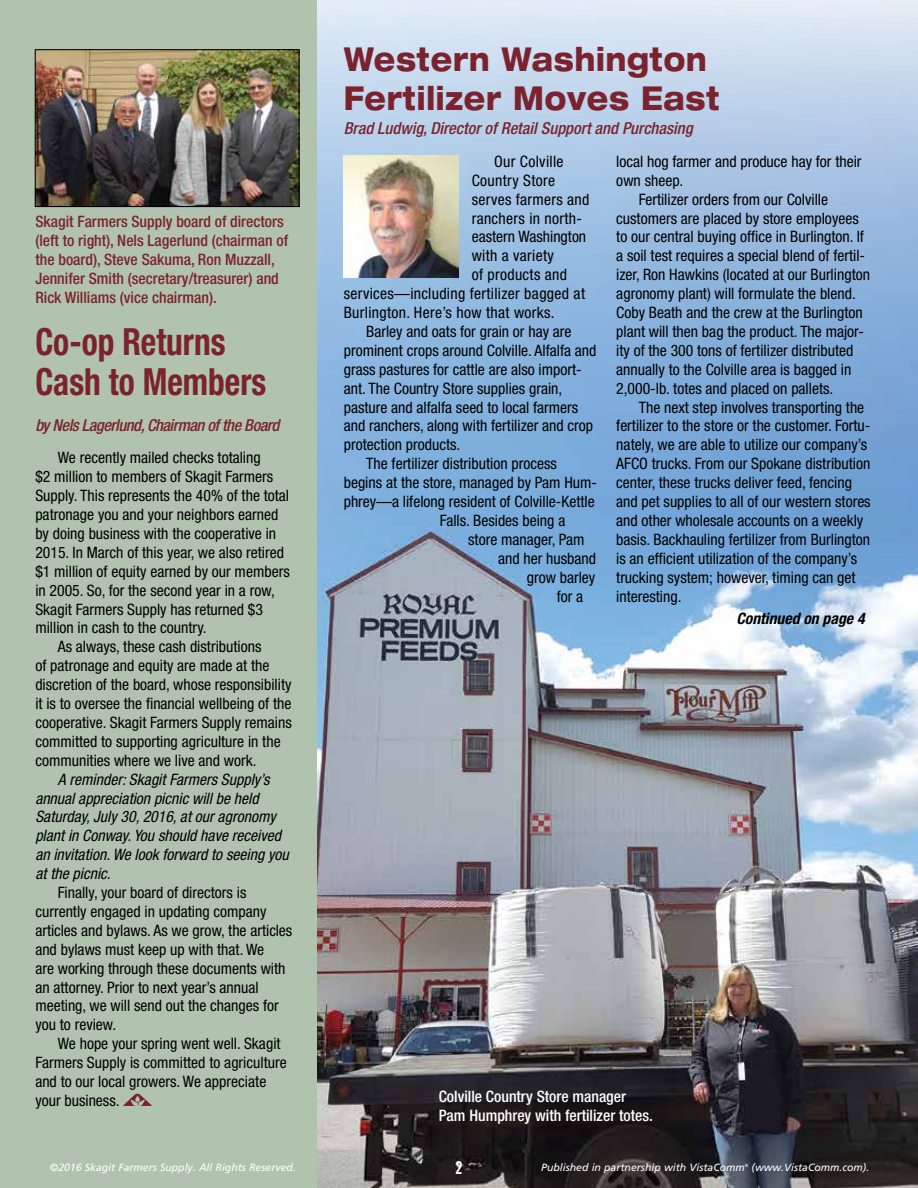
<style>
.page{position:relative;width:918px;height:1188px;background:#fff}
.page>*{position:absolute;margin:0;border:0;box-sizing:border-box;transform-origin:0 0}
.t1{font:700 condensed 37.5px/39.6px "Helvetica Neue";color:#7a232e;scale:.89 1}
.t2{font:800 expanded 33px/39.6px "Helvetica Neue";letter-spacing:.03em;color:#7a232e;scale:.8 1}
.t3{font:18px "Alternate Gothic No 2 BT";color:#fff}
.t4{font:italic 500 condensed 16.5px "Helvetica Neue";color:#7a232e}
.t5{font:italic 500 condensed 16.5px "Helvetica Neue";letter-spacing:-.03em;color:#7a232e}
.t6{font:condensed 15.75px/18.9px "Helvetica Neue";color:#000}
.t7{font:italic condensed 15.75px/18.9px "Helvetica Neue";color:#000}
.t8{font:500 condensed 15.75px/18.9px "Helvetica Neue";color:#7a232e}
.t9{font:condensed 15.75px "Helvetica Neue";letter-spacing:.02em;color:#000}
.t10{font:500 condensed 15.75px/18.9px "Helvetica Neue";color:#fff}
.t11{font:italic 700 condensed 15.75px "Helvetica Neue";color:#000}
.t12{font:italic 10.5px "Frutiger";color:#fff}
.t13{font:italic 4.35px "Frutiger";color:#fff}
</style>
<div class="page">
<img style="left:316px;top:0;width:602px;height:1188px">
<div style="left:0;top:0;width:316px;height:1188px;background:#b1c3ae"></div>
<svg style="left:123px;top:1093px;width:29px;height:13px"></svg>
<img style="left:344px;top:156px;width:114px;height:122px">
<img style="left:37px;top:51px;width:261px;height:154px">
<div style="left:35px;top:49px;width:265px;height:158px;border:1px solid #000"></div>
<h2 class="t2" style="left:344px;top:38px;width:471px">Western Washington<br>Fertilizer Moves East</h2>
<p class="t8" style="left:35px;top:212px;width:254px">Skagit Farmers Supply board of directors (left to right), Nels Lagerlund (chairman of the board), Steve Sakuma, Ron Muzzall, Jennifer Smith (secretary/treasurer) and Rick Williams (vice chairman).</p>
<h1 class="t1" style="left:35px;top:322px;width:261px">Co-op Returns<br>Cash to Members</h1>
<p class="t5" style="left:35px;top:415px;width:246px">by Nels Lagerlund, Chairman of the Board</p>
<p class="t6" style="left:58px;top:448px;width:204px">We recently mailed checks totaling</p>
<p class="t6" style="left:35px;top:467px;width:239px">$2 million to members of Skagit Farmers</p>
<p class="t6" style="left:35px;top:486px;width:255px">Supply. This represents the 40% of the total</p>
<p class="t6" style="left:35px;top:505px;width:245px">patronage you and your neighbors earned</p>
<p class="t6" style="left:35px;top:524px;width:242px">by doing business with the cooperative in</p>
<p class="t6" style="left:35px;top:543px;width:250px">2015. In March of this year, we also retired</p>
<p class="t6" style="left:35px;top:562px;width:256px">$1 million of equity earned by our members</p>
<p class="t6" style="left:35px;top:581px;width:241px">in 2005. So, for the second year in a row,</p>
<p class="t6" style="left:35px;top:599px;width:229px">Skagit Farmers Supply has returned $3</p>
<p class="t6" style="left:35px;top:618px;width:173px">million in cash to the country.</p>
<p class="t6" style="left:58px;top:637px;width:205px">As always, these cash distributions</p>
<p class="t6" style="left:35px;top:656px;width:236px">of patronage and equity are made at the</p>
<p class="t6" style="left:35px;top:675px;width:258px">discretion of the board, whose responsibility</p>
<p class="t6" style="left:35px;top:694px;width:258px">it is to oversee the financial wellbeing of the</p>
<p class="t6" style="left:35px;top:713px;width:258px">cooperative. Skagit Farmers Supply remains</p>
<p class="t6" style="left:35px;top:732px;width:247px">committed to supporting agriculture in the</p>
<p class="t6" style="left:35px;top:751px;width:223px">communities where we live and work.</p>
<p class="t7" style="left:35px;top:770px;width:255px;text-indent:23px">A reminder: Skagit Farmers Supply’s annual appreciation picnic will be held Saturday, July 30, 2016, at our agronomy plant in Conway. You should have received an invitation. We look forward to seeing you at the picnic.</p>
<p class="t6" style="left:35px;top:883px;width:259px;text-indent:23px">Finally, your board of directors is currently engaged in updating company articles and bylaws. As we grow, the articles and bylaws must keep up with that. We<br>are working through these documents with an attorney. Prior to next year’s annual meeting, we will send out the changes for you to review.</p>
<p class="t6" style="left:35px;top:1034px;width:253px;text-indent:23px">We hope your spring went well. Skagit Farmers Supply is committed to agriculture and to our local growers. We appreciate your business.</p>
<p class="t4" style="left:344px;top:119px;width:350px">Brad Ludwig, Director of Retail Support and Purchasing</p>
<p class="t9" style="left:494px;top:152px;width:71px">Our Colville</p>
<p class="t9" style="left:472px;top:171px;width:85px">Country Store</p>
<p class="t9" style="left:472px;top:190px;width:119px">serves farmers and</p>
<p class="t9" style="left:472px;top:209px;width:112px">ranchers in north-</p>
<p class="t6" style="left:472px;top:227px;width:116px">eastern Washington</p>
<p class="t9" style="left:472px;top:247px;width:84px">with a variety</p>
<p class="t9" style="left:472px;top:266px;width:97px">of products and</p>
<p class="t9" style="left:344px;top:284px;width:243px">services—including fertilizer bagged at</p>
<p class="t9" style="left:344px;top:303px;width:212px">Burlington. Here’s how that works.</p>
<p class="t6" style="left:366px;top:322px;width:207px">Barley and oats for grain or hay are</p>
<p class="t6" style="left:344px;top:341px;width:254px">prominent crops around Colville. Alfalfa and</p>
<p class="t6" style="left:344px;top:360px;width:239px">grass pastures for cattle are also import-</p>
<p class="t6" style="left:344px;top:379px;width:220px">ant. The Country Store supplies grain,</p>
<p class="t6" style="left:344px;top:397px;width:236px">pasture and alfalfa seed to local farmers</p>
<p class="t6" style="left:344px;top:416px;width:251px">and ranchers, along with fertilizer and crop</p>
<p class="t6" style="left:344px;top:435px;width:118px">protection products.</p>
<p class="t6" style="left:366px;top:454px;width:192px">The fertilizer distribution process</p>
<p class="t6" style="left:344px;top:473px;width:255px">begins at the store, managed by Pam Hum-</p>
<p class="t6" style="left:344px;top:492px;width:252px">phrey—a lifelong resident of Colville-Kettle</p>
<p class="t6" style="left:440px;top:511px;width:127px">Falls. Besides being a</p>
<p class="t6" style="left:468px;top:530px;width:118px">store manager, Pam</p>
<p class="t6" style="left:498px;top:549px;width:99px">and her husband</p>
<p class="t6" style="left:527px;top:568px;width:70px">grow barley</p>
<p class="t6" style="left:557px;top:586px;width:28px">for a</p>
<p class="t6" style="left:616px;top:152px;width:247px">local hog farmer and produce hay for their</p>
<p class="t6" style="left:616px;top:171px;width:69px">own sheep.</p>
<p class="t6" style="left:639px;top:190px;width:191px">Fertilizer orders from our Colville</p>
<p class="t6" style="left:616px;top:208px;width:244px">customers are placed by store employees</p>
<p class="t6" style="left:616px;top:227px;width:249px">to our central buying office in Burlington. If</p>
<p class="t6" style="left:616px;top:246px;width:250px">a soil test requires a special blend of fertil-</p>
<p class="t6" style="left:616px;top:265px;width:255px">izer, Ron Hawkins (located at our Burlington</p>
<p class="t6" style="left:616px;top:284px;width:241px">agronomy plant) will formulate the blend.</p>
<p class="t6" style="left:616px;top:303px;width:248px">Coby Beath and the crew at the Burlington</p>
<p class="t6" style="left:616px;top:322px;width:249px">plant will then bag the product. The major-</p>
<p class="t6" style="left:616px;top:341px;width:239px">ity of the 300 tons of fertilizer distributed</p>
<p class="t6" style="left:616px;top:360px;width:237px">annually to the Colville area is bagged in</p>
<p class="t6" style="left:616px;top:379px;width:219px">2,000-lb. totes and placed on pallets.</p>
<p class="t6" style="left:639px;top:397px;width:227px">The next step involves transporting the</p>
<p class="t6" style="left:616px;top:416px;width:256px">fertilizer to the store or the customer. Fortu-</p>
<p class="t6" style="left:616px;top:435px;width:252px">nately, we are able to utilize our company’s</p>
<p class="t6" style="left:616px;top:454px;width:256px">AFCO trucks. From our Spokane distribution</p>
<p class="t6" style="left:616px;top:473px;width:237px">center, these trucks deliver feed, fencing</p>
<p class="t6" style="left:616px;top:492px;width:256px">and pet supplies to all of our western stores</p>
<p class="t6" style="left:616px;top:511px;width:249px">and other wholesale accounts on a weekly</p>
<p class="t6" style="left:616px;top:530px;width:255px">basis. Backhauling fertilizer from Burlington</p>
<p class="t6" style="left:616px;top:549px;width:243px">is an efficient utilization of the company’s</p>
<p class="t6" style="left:616px;top:568px;width:241px">trucking system; however, timing can get</p>
<p class="t6" style="left:616px;top:586px;width:67px">interesting.</p>
<p class="t11" style="left:736px;top:608px;width:130px">Continued on page 4</p>
<p class="t10" style="left:439px;top:1087px;width:216px">Colville Country Store manager<br>Pam Humphrey with fertilizer totes.</p>
<p class="t3" style="left:455px;top:1158px;width:9px">2</p>
<p class="t12" style="left:50px;top:1161px;width:247px">©2016 Skagit Farmers Supply. All Rights Reserved.</p>
<p class="t12" style="left:541px;top:1161px;width:205px">Published in partnership with VistaComm</p>
<p class="t13" style="left:745px;top:1163px;width:5px">®</p>
<p class="t12" style="left:752px;top:1161px;width:119px">(www.VistaComm.com).</p>
</div>
